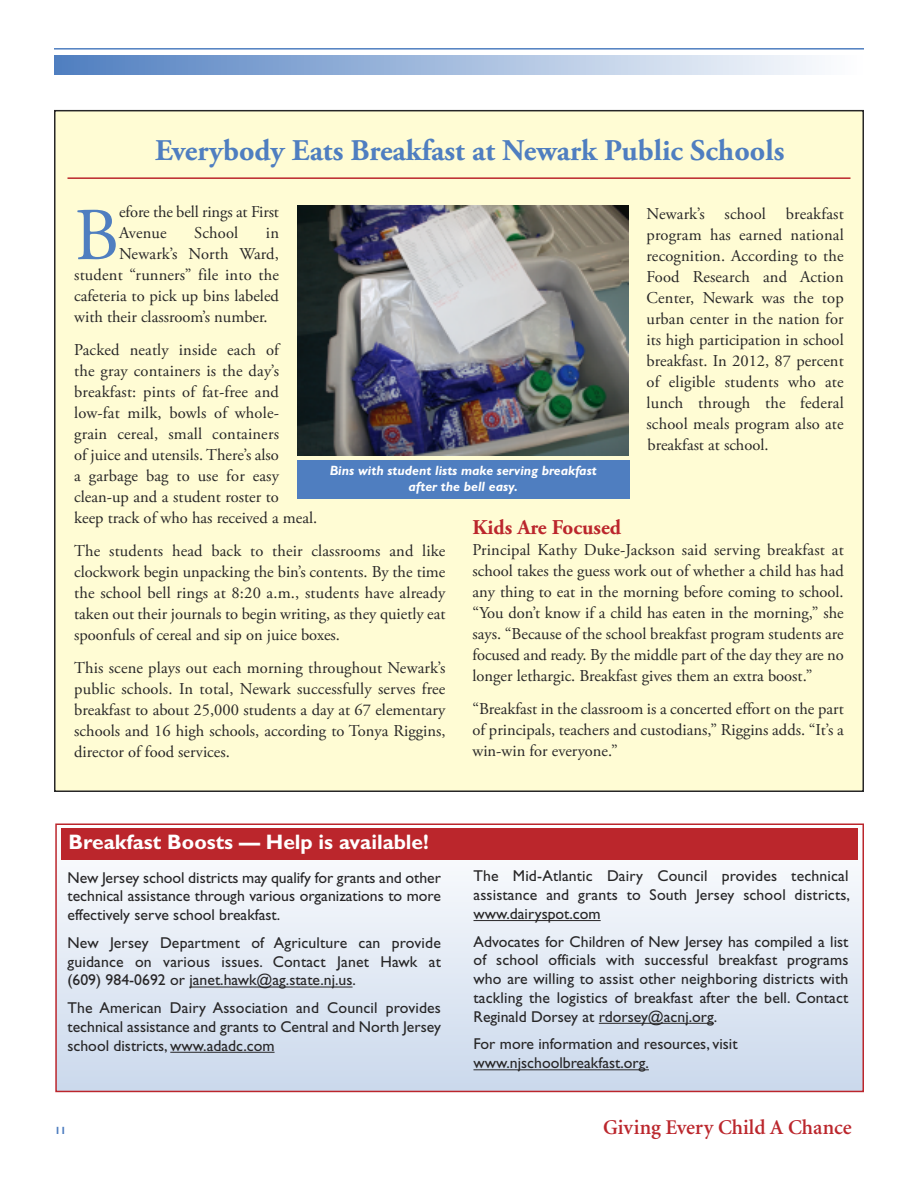
<style>
.page{position:relative;width:918px;height:1188px;background:#fff}
.page>*{position:absolute;margin:0;border:0;box-sizing:border-box;transform-origin:0 0}
.t1{font:74.4px "Adobe Garamond Pro";color:#4f7ec0}
.t2{font:700 30px "Adobe Garamond Pro";color:#4f7ec0}
.t3{font:700 21px "Gill Sans";color:#fff}
.t4{font:600 21px "Minion";color:#bb262c}
.t5{font:700 21px "Adobe Garamond Pro";color:#bb262c}
.t6{font:16.5px/21px "Adobe Garamond Pro";color:#272627;text-align:justify}
.t7{font:15.75px/18.8px "Gill Sans";color:#272627;text-align:justify}
.t8{font:italic 700 13.5px/16.2px "Gill Sans";color:#fff;text-align:center}
.t9{font:700 10.5px "Gill Sans";color:#4f7ec0}
</style>
<div class="page">
<div style="left:55px;top:111px;width:808px;height:680px;background:#fffcd4"></div>
<img style="left:54px;top:56px;width:762px;height:18px">
<hr style="left:54px;top:48px;width:810px;height:2px;background:#4f7ec0">
<img style="left:297px;top:205px;width:331px;height:251px">
<hr style="left:68px;top:177px;width:782px;height:2px;background:#bb262c">
<div style="left:297px;top:460px;width:333px;height:40px;background:#4f7ec0"></div>
<svg style="left:58px;top:828px;width:803px;height:261px"></svg>
<div style="left:55px;top:824px;width:809px;height:268px;border:2px solid #bb262c"></div>
<hr style="left:189px;top:987px;width:164px;height:1px;background:#272627">
<hr style="left:170px;top:1052px;width:105px;height:1px;background:#272627">
<hr style="left:474px;top:920px;width:127px;height:1px;background:#272627">
<hr style="left:599px;top:1023px;width:115px;height:1px;background:#272627">
<hr style="left:474px;top:1069px;width:175px;height:1px;background:#272627">
<div style="left:62px;top:829px;width:796px;height:31px;background:#bb262c"></div>
<h2 class="t2" style="left:155px;top:139px;width:631px">Everybody Eats Breakfast at Newark Public Schools</h2>
<p class="t6" style="left:647px;top:204px;width:199px">Newark’s school breakfast program has earned national recognition. According to the Food Research and Action Center, Newark was the top urban center in the nation for its high participation in school breakfast. In 2012, 87 percent of eligible students who ate lunch through the federal school meals program also ate breakfast at school.</p>
<h1 class="t1" style="left:74px;top:206px;width:46px">B</h1>
<p class="t6" style="left:119px;top:203px;width:161px">efore the bell rings at First<br>Avenue</p>
<p class="t6" style="left:194px;top:224px;width:46px">School</p>
<p class="t6" style="left:266px;top:224px;width:15px">in</p>
<p class="t6" style="left:119px;top:245px;width:161px">Newark’s North Ward,</p>
<p class="t6" style="left:74px;top:266px;width:206px">student “runners” file into the</p>
<p class="t6" style="left:74px;top:287px;width:206px">cafeteria to pick up bins labeled</p>
<p class="t6" style="left:74px;top:308px;width:195px">with their classroom’s number.</p>
<p class="t6" style="left:74px;top:341px;width:244px;text-align:left">Packed neatly inside each of<br>the gray containers is the day’s breakfast: pints of fat-free and low-fat milk, bowls of whole-<br>grain cereal, small containers<br>of juice and utensils. There’s also<br>a garbage bag to use for easy clean-up and a student roster to<br>keep track of who has received a meal.</p>
<p class="t6" style="left:74px;top:542px;width:373px">The students head back to their classrooms and like clockwork begin unpacking the bin’s contents. By the time the school bell rings at 8:20 a.m., students have already taken out their journals to begin writing, as they quietly eat spoonfuls of cereal and sip on juice boxes.</p>
<p class="t6" style="left:74px;top:659px;width:373px">This scene plays out each morning throughout Newark’s public schools. In total, Newark successfully serves free breakfast to about 25,000 students a day at 67 elementary schools and 16 high schools, according to Tonya Riggins, director of food services.</p>
<p class="t8" style="left:330px;top:464px;width:268px">Bins with student lists make serving breakfast after the bell easy.</p>
<p class="t5" style="left:472px;top:519px;width:150px">Kids Are Focused</p>
<p class="t6" style="left:472px;top:540px;width:373px">Principal Kathy Duke-Jackson said serving breakfast at school takes the guess work out of whether a child has had any thing to eat in the morning before coming to school. “You don’t know if a child has eaten in the morning,” she says. “Because of the school breakfast program students are focused and ready. By the middle part of the day they are no longer lethargic. Breakfast gives them an extra boost.”</p>
<p class="t6" style="left:472px;top:699px;width:373px">“Breakfast in the classroom is a concerted effort on the part of principals, teachers and custodians,” Riggins adds. “It’s a win-win for everyone.”</p>
<p class="t3" style="left:69px;top:834px;width:362px">Breakfast Boosts — Help is available!</p>
<p class="t7" style="left:67px;top:869px;width:375px">New Jersey school districts may qualify for grants and other technical assistance through various organizations to more effectively serve school breakfast.</p>
<p class="t7" style="left:67px;top:935px;width:375px">New Jersey Department of Agriculture can provide guidance on various issues. Contact Janet Hawk at (609) 984-0692 or janet.hawk@ag.state.nj.us.</p>
<p class="t7" style="left:67px;top:1000px;width:375px">The American Dairy Association and Council provides technical assistance and grants to Central and North Jersey school districts, www.adadc.com</p>
<p class="t7" style="left:473px;top:868px;width:378px">The Mid-Atlantic Dairy Council provides technical assistance and grants to South Jersey school districts, www.dairyspot.com</p>
<p class="t7" style="left:474px;top:934px;width:377px">Advocates for Children of New Jersey has compiled a list of school officials with successful breakfast programs who are willing to assist other neighboring districts with tackling the logistics of breakfast after the bell. Contact Reginald Dorsey at rdorsey@acnj.org.</p>
<p class="t7" style="left:473px;top:1036px;width:266px">For more information and resources, visit www.njschoolbreakfast.org.</p>
<p class="t9" style="left:55px;top:1126px;width:13px">11</p>
<p class="t4" style="left:603px;top:1119px;width:250px">Giving Every Child A Chance</p>
</div>
